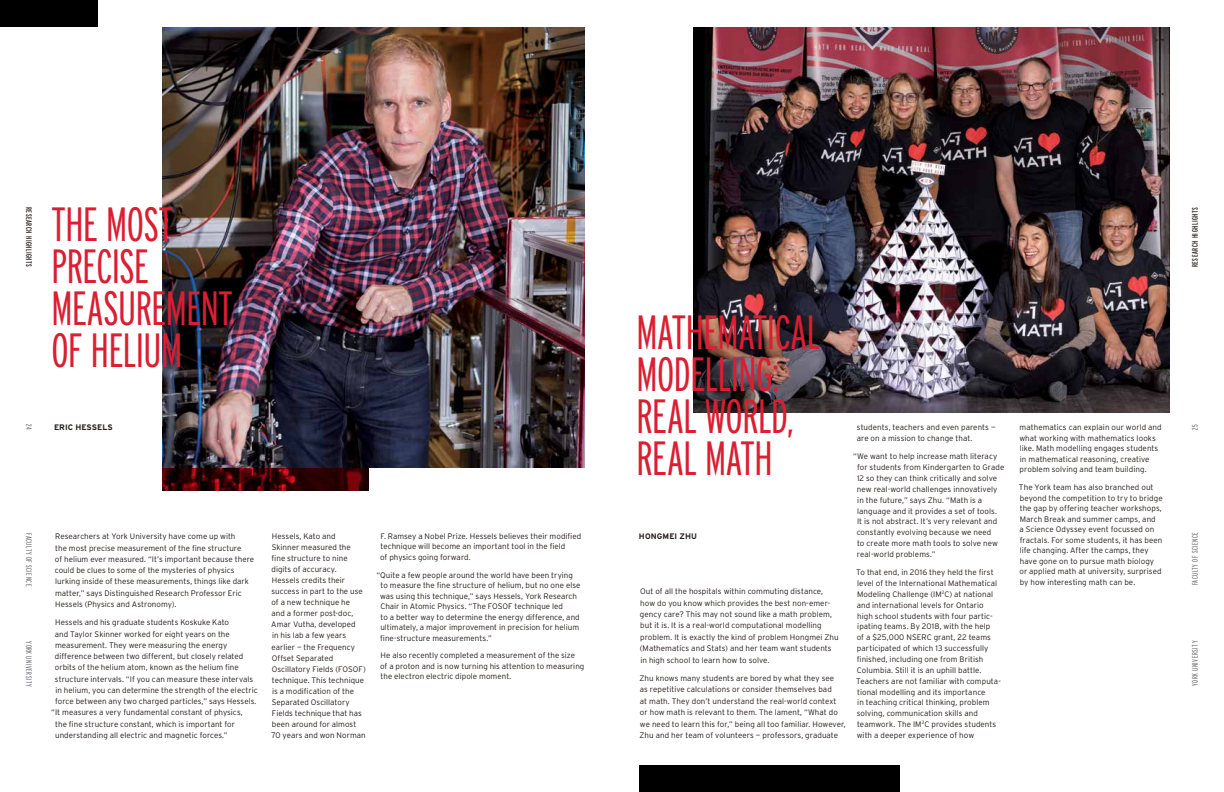
<style>
.page{position:relative;width:1224px;height:792px;background:#fff}
.page>*{position:absolute;margin:0;border:0;box-sizing:border-box;transform-origin:0 0}
.t1{font:300 extra-condensed 48px/42px "Interstate";letter-spacing:-.02em;color:#db1e31}
.t2{font:300 8px/10.9px "Interstate";letter-spacing:.005em;color:#241d1b}
.t3{font:300 extra-condensed 8px "Interstate";letter-spacing:.065em;color:#5c5d62}
.t4{font:extra-condensed 8px "Interstate";letter-spacing:.06em;color:#241d1b}
.t5{font:700 8px "Interstate";letter-spacing:.01em;color:#241d1b}
</style>
<div class="page">
<div style="left:639px;top:765px;width:261px;height:27px;background:#000"></div>
<div style="left:0;top:0;width:97px;height:27px;background:#000"></div>
<img style="left:162px;top:27px;width:423px;height:441px">
<img style="left:693px;top:27px;width:477px;height:386px">
<img style="left:162px;top:468px;width:206px;height:22px">
<h1 class="t1" style="left:51px;top:203px;width:184px">THE MOST<br>PRECISE<br>MEASUREMENT<br>OF HELIUM</h1>
<p class="t4" style="left:33px;top:207px;width:61px;rotate:90deg">Research Highlights</p>
<p class="t4" style="left:1191px;top:267px;width:61px;rotate:-90deg">Research Highlights</p>
<h1 class="t1" style="left:636px;top:311px;width:186px">MATHEMATICAL<br>MODELLING:<br>REAL WORLD,<br>REAL MATH</h1>
<p class="t3" style="left:33px;top:424px;width:7px;rotate:90deg">24</p>
<p class="t3" style="left:1191px;top:430px;width:7px;rotate:-90deg">25</p>
<p class="t2" style="left:857px;top:422px;width:140px">students, teachers and even parents — are on a mission to change that.</p>
<p class="t2" style="left:857px;top:451px;width:149px;text-indent:-4px">“We want to help increase math literacy for students from Kindergarten to Grade 12 so they can think critically and solve new real-world challenges innovatively in the future,” says Zhu. “Math is a language and it provides a set of tools.<br>It is not abstract. It’s very relevant and constantly evolving because we need<br>to create more math tools to solve new real-world problems.”</p>
<p class="t2" style="left:856px;top:567px;width:146px">To that end, in 2016 they held the first level of the International Mathematical Modeling Challenge (IM<sup>2</sup>C) at national and international levels for Ontario high school students with four partic&shy;ipating teams. By 2018, with the help<br>of a $25,000 NSERC grant, 22 teams participated of which 13 successfully finished, including one from British Columbia. Still it is an uphill battle.<br>Teachers are not familiar with computa&shy;tional modelling and its importance<br>in teaching critical thinking, problem solving, communication skills and teamwork. The IM<sup>2</sup>C provides students with a deeper experience of how</p>
<p class="t2" style="left:1019px;top:422px;width:144px;line-height:10.5px">mathematics can explain our world and what working with mathematics looks like. Math modelling engages students in mathematical reasoning, creative problem solving and team building.</p>
<p class="t2" style="left:1019px;top:482px;width:145px;line-height:10.5px">The York team has also branched out beyond the competition to try to bridge the gap by offering teacher workshops, March Break and summer camps, and<br>a Science Odyssey event focussed on fractals. For some students, it has been life changing. After the camps, they have gone on to pursue math biology or applied math at university, surprised by how interesting math can be.</p>
<p class="t5" style="left:54px;top:423px;width:60px">ERIC HESSELS</p>
<p class="t3" style="left:1191px;top:585px;width:55px;rotate:-90deg">FACULTY OF SCIENCE</p>
<p class="t2" style="left:272px;top:530px;width:65px">Hessels, Kato and</p>
<p class="t5" style="left:639px;top:532px;width:60px">HONGMEI ZHU</p>
<p class="t2" style="left:271px;top:541px;width:96px">Skinner measured the fine structure to nine digits of accuracy.<br>Hessels credits their success in part to the use of a new technique he<br>and a former post-doc,<br>Amar Vutha, developed<br>in his lab a few years earlier — the Frequency<br>Offset Separated<br>Oscillatory Fields (FOSOF) technique. This technique is a modification of the<br>Separated Oscillatory<br>Fields technique that has been around for almost<br>70 years and won Norman</p>
<p class="t2" style="left:380px;top:531px;width:203px;line-height:10.5px">F. Ramsey a Nobel Prize. Hessels believes their modified technique will become an important tool in the field<br>of physics going forward.</p>
<p class="t3" style="left:33px;top:533px;width:55px;rotate:90deg">FACULTY OF SCIENCE</p>
<p class="t2" style="left:55px;top:531px;width:201px;line-height:11.3px">Researchers at York University have come up with<br>the most precise measurement of the fine structure<br>of helium ever measured. “It’s important because there could be clues to some of the mysteries of physics lurking inside of these measurements, things like dark matter,” says Distinguished Research Professor Eric Hessels (Physics and Astronomy).</p>
<p class="t2" style="left:55px;top:617px;width:175px">Hessels and his graduate students Koskuke Kato</p>
<p class="t2" style="left:55px;top:628px;width:177px">and Taylor Skinner worked for eight years on the</p>
<p class="t2" style="left:55px;top:640px;width:174px">measurement. They were measuring the energy</p>
<p class="t2" style="left:55px;top:651px;width:190px">difference between two different, but closely related</p>
<p class="t2" style="left:55px;top:662px;width:185px">orbits of the helium atom, known as the helium fine</p>
<p class="t2" style="left:55px;top:673px;width:200px">structure intervals. “If you can measure these intervals</p>
<p class="t2" style="left:55px;top:685px;width:204px">in helium, you can determine the strength of the electric</p>
<p class="t2" style="left:55px;top:696px;width:203px">force between any two charged particles,” says Hessels.</p>
<p class="t2" style="left:51px;top:707px;width:193px">“It measures a very fundamental constant of physics,</p>
<p class="t2" style="left:55px;top:718px;width:181px">the fine structure constant, which is important for</p>
<p class="t2" style="left:55px;top:730px;width:174px">understanding all electric and magnetic forces.”</p>
<p class="t2" style="left:380px;top:569px;width:202px;line-height:10.5px;text-indent:-4px">“Quite a few people around the world have been trying to measure the fine structure of helium, but no one else was using this technique,” says Hessels, York Research Chair in Atomic Physics. “The FOSOF technique led<br>to a better way to determine the energy difference, and ultimately, a major improvement in precision for helium fine-structure measurements.”</p>
<p class="t2" style="left:380px;top:650px;width:206px;line-height:10.5px">He also recently completed a measurement of the size<br>of a proton and is now turning his attention to measuring the electron electric dipole moment.</p>
<p class="t2" style="left:640px;top:586px;width:200px;line-height:11.4px">Out of all the hospitals within commuting distance, how do you know which provides the best non-emer&shy;gency care? This may not sound like a math problem, but it is. It is a real-world computational modelling problem. It is exactly the kind of problem Hongmei Zhu (Mathematics and Stats) and her team want students in high school to learn how to solve.</p>
<p class="t2" style="left:640px;top:673px;width:208px;line-height:11.4px">Zhu knows many students are bored by what they see<br>as repetitive calculations or consider themselves bad<br>at math. They don’t understand the real-world context or how math is relevant to them. The lament, “What do we need to learn this for,” being all too familiar. However, Zhu and her team of volunteers — professors, graduate</p>
<p class="t3" style="left:1191px;top:686px;width:47px;rotate:-90deg">YORK UNIVERSITY</p>
<p class="t3" style="left:33px;top:641px;width:47px;rotate:90deg">YORK UNIVERSITY</p>
</div>
